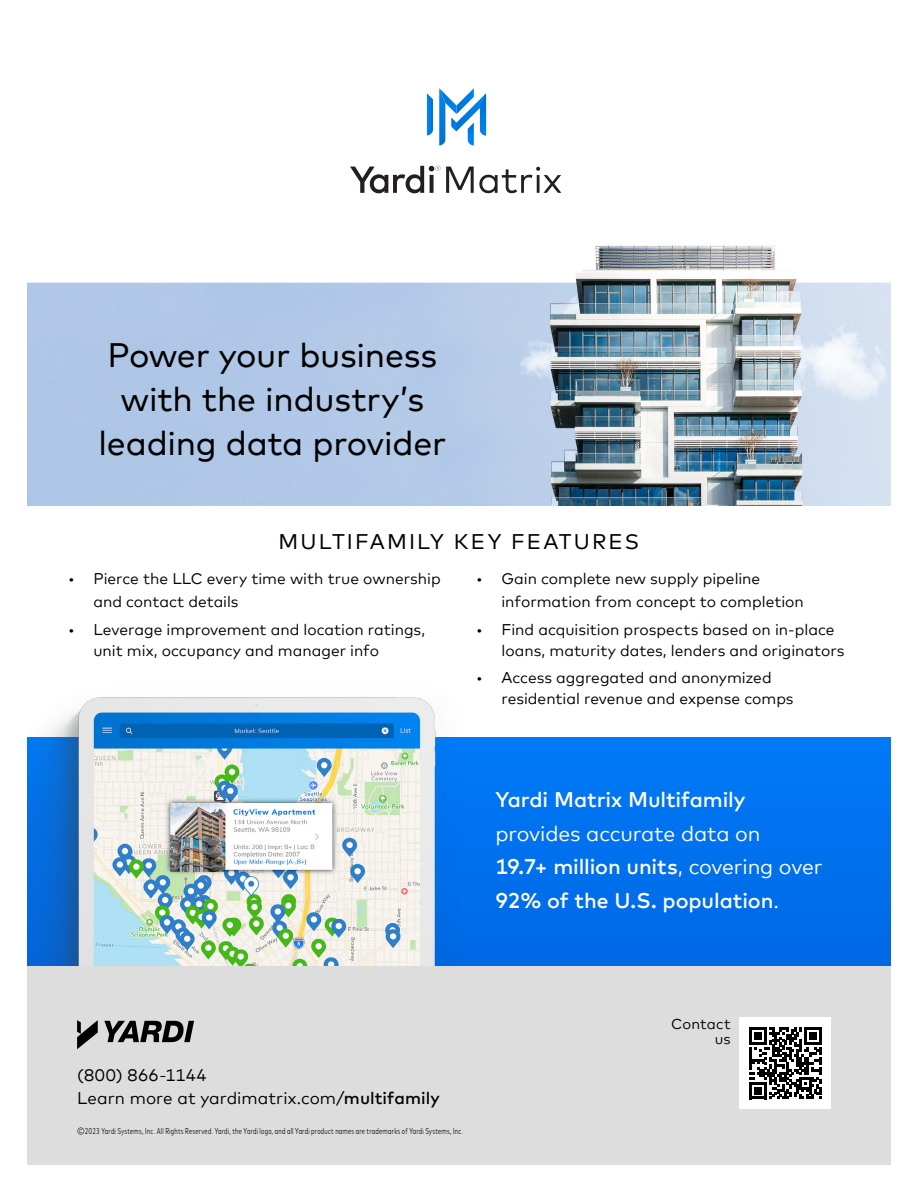
<style>
.page{position:relative;width:918px;height:1188px;background:#fff}
.page>*{position:absolute;margin:0;border:0;box-sizing:border-box;transform-origin:0 0}
.t1{font:33.9px/43.8px "Mark Offc Pro";letter-spacing:-.005em;color:#000;text-align:center}
.t2{font:500 21.15px/33.9px "Mark Offc Pro";letter-spacing:-.005em;color:#fff}
.t3{font:21.15px "Mark Offc Pro";letter-spacing:.1em;color:#000}
.t4{font:16.95px/22.6px "Mark Offc Pro";letter-spacing:.005em;color:#000}
.t5{font:15.45px/21.1px "Mark Offc Pro";color:#000}
.t6{font:14.55px/15.6px "Mark Offc Pro";letter-spacing:.01em;color:#000;text-align:right}
.t7{font:300 condensed 8.4px "Mark Offc Pro";letter-spacing:.03em;color:#000}
.s1{font-weight:400}
.s2{font-weight:500}
</style>
<div class="page">
<div style="left:27px;top:737px;width:864px;height:229px;background:#0070ee"></div>
<svg style="left:350px;top:166px;width:90px;height:27px"></svg>
<svg style="left:446px;top:167px;width:115px;height:26px"></svg>
<svg style="left:427px;top:93px;width:6px;height:42px"></svg>
<svg style="left:439px;top:88px;width:47px;height:57px"></svg>
<img style="left:27px;top:697px;width:428px;height:269px">
<div style="left:27px;top:966px;width:864px;height:198px;background:#ddddde"></div>
<svg style="left:77px;top:1020px;width:21px;height:29px"></svg>
<svg style="left:104px;top:1021px;width:90px;height:21px"></svg>
<div style="left:740px;top:1017px;width:91px;height:92px;background:#fff"></div>
<svg style="left:750px;top:1027px;width:71px;height:72px"></svg>
<img style="left:27px;top:245px;width:864px;height:261px">
<h1 class="t1" style="left:98px;top:331px;width:349px">Power your business with the industry’s leading data provider</h1>
<h2 class="t3" style="left:279px;top:526px;width:362px">MULTIFAMILY KEY FEATURES</h2>
<p class="t5" style="left:94px;top:566px;width:349px;line-height:22.6px;text-indent:-25px">• Pierce the LLC every time with true ownership and contact details</p>
<p class="t5" style="left:94px;top:617px;width:333px;text-indent:-25px">• Leverage improvement and location ratings, unit mix, occupancy and manager info</p>
<p class="t5" style="left:501px;top:566px;width:304px;line-height:22.6px;text-indent:-25px">• Gain complete new supply pipeline information from concept to completion</p>
<p class="t5" style="left:501px;top:617px;width:344px;text-indent:-25px">• Find acquisition prospects based on in-place loans, maturity dates, lenders and originators</p>
<p class="t5" style="left:501px;top:666px;width:294px;text-indent:-25px">• Access aggregated and anonymized residential revenue and expense comps</p>
<h2 class="t2" style="left:495px;top:781px;width:252px">Yardi Matrix Multifamily</h2>
<h2 class="t2" style="left:495px;top:814px;width:329px"><span class="s1">provides accurate data on<br></span>19.7+ million units<span class="s1">, covering over<br></span>92% of the U.S. population<span class="s1">.</span></h2>
<p class="t4" style="left:77px;top:1062px;width:364px">(800) 866-1144<br>Learn more at yardimatrix.com/<span class="s2">multifamily</span></p>
<p class="t4" style="left:130px;top:1085px;width:254px">with us at yardi.com/<span class="s2">webinars</span></p>
<p class="t7" style="left:77px;top:1125px;width:387px">©2023 Yardi Systems, Inc. All Rights Reserved. Yardi, the Yardi logo, and all Yardi product names are trademarks of Yardi Systems, Inc.</p>
<p class="t7" style="left:96px;top:1125px;width:5px">0</p>
<p class="t7" style="left:279px;top:1125px;width:5px">n</p>
<p class="t7" style="left:96px;top:1125px;width:5px">2</p>
<p class="t7" style="left:279px;top:1125px;width:5px">n</p>
<p class="t6" style="left:671px;top:1015px;width:61px">Contact us</p>
<p class="t6" style="left:701px;top:1035px;width:29px">Get</p>
</div>
